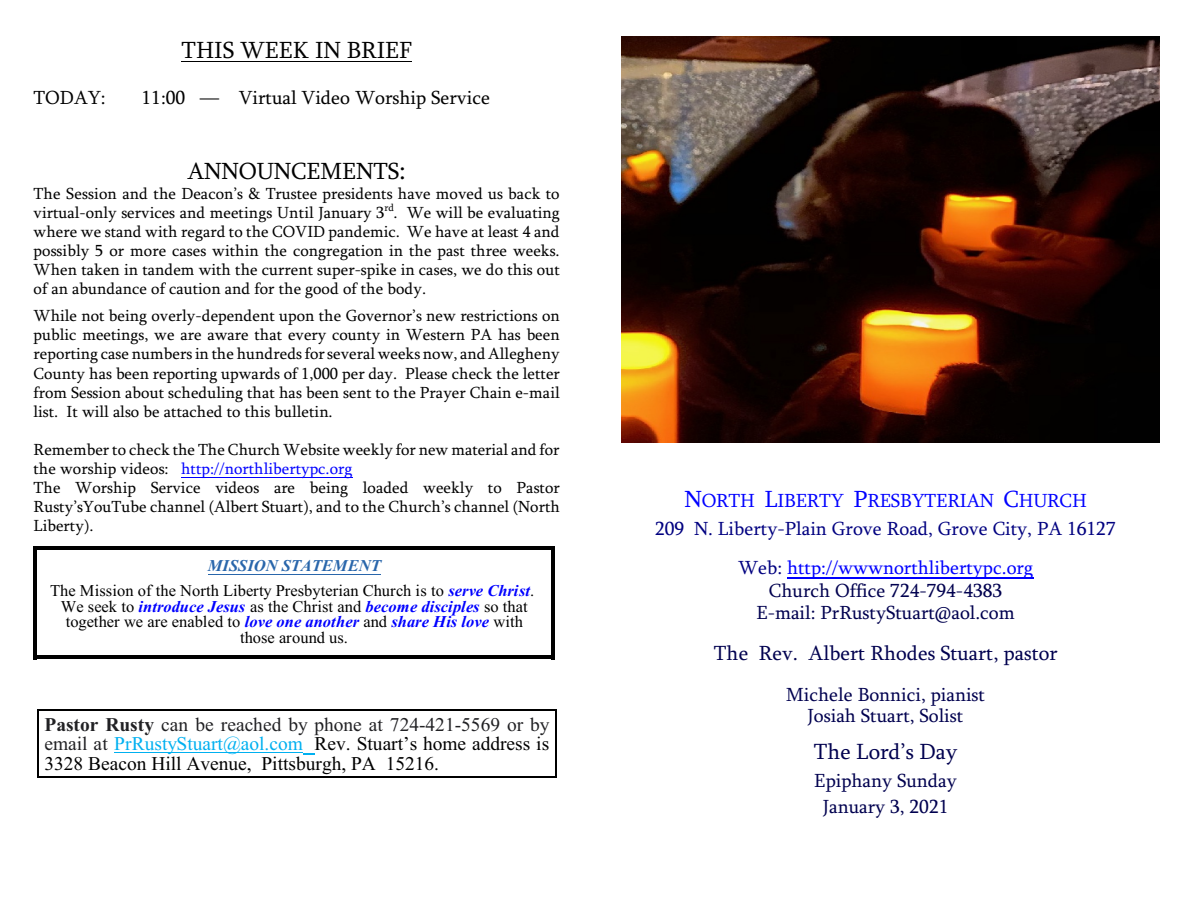
<style>
.page{position:relative;width:1188px;height:918px;background:#fff}
.page>*{position:absolute;margin:0;border:0;box-sizing:border-box;transform-origin:0 0}
.t1{font:24px "Sylfaen";color:#000}
.t2{font:italic 22.5px "Sylfaen";color:#00004f}
.t3{font:21px "Sylfaen";color:#00004f}
.t4{font:19.5px/22.4px "Sylfaen";color:#00004f;text-align:center}
.t5{font:19.5px/19.6px "Times New Roman";color:#000;text-align:justify}
.t6{font:19.5px/27.9px "Sylfaen";color:#000080;text-align:center}
.t7{font:19.5px "Sylfaen";color:#000}
.t8{font:16.5px/19px "Sylfaen";color:#000;text-align:justify}
.t9{font:16.5px/15.8px "Times New Roman";color:#000;text-align:center}
.s1{font-size:27px}
.s2{color:#00f}
.s3{font-weight:700;font-style:italic;color:#2966ab}
.s4{font-weight:700;font-style:italic;color:#00f}
.s5{font-weight:700;color:#212124}
.s6{color:#212124}
.s7{color:#00b0f0}
.s8{font-size:24px;color:#00f}
.s9{color:#000080}
</style>
<div class="page">
<hr style="left:37px;top:709px;width:1px;height:68px;background:#000">
<hr style="left:555px;top:709px;width:2px;height:68px;background:#000">
<hr style="left:37px;top:709px;width:520px;height:1px;background:#000">
<hr style="left:37px;top:776px;width:520px;height:1px;background:#000">
<img style="left:622px;top:36px;width:537px;height:406px">
<hr style="left:182px;top:61px;width:230px;height:1px;background:#000">
<hr style="left:181px;top:477px;width:172px;height:1px;background:#00f">
<hr style="left:114px;top:753px;width:189px;height:1px;background:#00b0f0">
<svg style="left:303px;top:753px;width:12px;height:1px"></svg>
<hr style="left:787px;top:577px;width:246px;height:1px;background:#00f">
<hr style="left:208px;top:574px;width:173px;height:1px;background:#2966ab">
<hr style="left:33px;top:546px;width:4px;height:113px;background:#000">
<hr style="left:551px;top:546px;width:4px;height:113px;background:#000">
<hr style="left:33px;top:546px;width:522px;height:4px;background:#000">
<hr style="left:33px;top:656px;width:522px;height:3px;background:#000">
<h1 class="t1" style="left:182px;top:40px;width:232px">THIS WEEK IN BRIEF</h1>
<p class="t7" style="left:34px;top:89px;width:74px">TODAY:</p>
<p class="t7" style="left:142px;top:89px;width:350px">11:00 — Virtual Video Worship Service</p>
<h1 class="t1" style="left:187px;top:161px;width:220px">ANNOUNCEMENTS<span class="s1">:</span></h1>
<p class="t8" style="left:34px;top:186px;width:528px">The Session and the Deacon’s &amp; Trustee presidents have moved us back to virtual-only services and meetings Until January 3<sup>rd</sup>. We will be evaluating where we stand with regard to the COVID pandemic. We have at least 4 and possibly 5 or more cases within the congregation in the past three weeks.<br>When taken in tandem with the current super-spike in cases, we do this out of an abundance of caution and for the good of the body.</p>
<p class="t8" style="left:34px;top:308px;width:528px">While not being overly-dependent upon the Governor’s new restrictions on public meetings, we are aware that every county in Western PA has been reporting case numbers in the hundreds for several weeks now, and Allegheny County has been reporting upwards of 1,000 per day. Please check the letter from Session about scheduling that has been sent to the Prayer Chain e-mail list. It will also be attached to this bulletin.</p>
<p class="t8" style="left:34px;top:442px;width:528px;text-align:left">Remember to check the The Church Website weekly for new material and for the worship videos: <span class="s2">http://northlibertypc.org<br></span>The Worship Service videos are being loaded weekly to Pastor Rusty’sYouTube channel (Albert Stuart), and to the Church’s channel (North Liberty).</p>
<p class="t9" style="left:50px;top:555px;width:486px;line-height:24.6px"><span class="s3">MISSION STATEMENT<br></span>The Mission of the North Liberty Presbyterian Church is to <span class="s4">serve Christ</span>.</p>
<p class="t9" style="left:61px;top:600px;width:468px">We seek to <span class="s4">introduce Jesus</span> as the Christ and <span class="s4">become disciples</span> so that together we are enabled to <span class="s4">love one another</span> and <span class="s4">share His love</span> with those around us.</p>
<p class="t5" style="left:44px;top:716px;width:507px"><span class="s5">Pastor Rusty</span> <span class="s6">can be reached by phone at 724-421-5569 or by email at</span> <span class="s7">PrRustyStuart@aol.com</span> Rev. Stuart’s home address is 3328 Beacon Hill Avenue, Pittsburgh, PA 15216.</p>
<p class="t6" style="left:655px;top:488px;width:462px"><span class="s8">N</span><span class="s2">ORTH</span> <span class="s8">L</span><span class="s2">IBERTY</span> <span class="s8">P</span><span class="s2">RESBYTERIAN</span> <span class="s8">C</span><span class="s2">HURCH<br></span>209 N. Liberty-Plain Grove Road, Grove City, PA 16127</p>
<p class="t4" style="left:738px;top:559px;width:297px"><span class="s9">Web:</span> <span class="s2">http://wwwnorthlibertypc.org<br></span>Church Office 724-794-4383<br>E-mail: PrRustyStuart@aol.com</p>
<p class="t3" style="left:714px;top:645px;width:345px">The Rev. Albert Rhodes Stuart, pastor</p>
<p class="t4" style="left:786px;top:686px;width:200px;line-height:21px">Michele Bonnici, pianist<br>Josiah Stuart, Solist</p>
<h2 class="t2" style="left:814px;top:743px;width:145px">The Lord’s Day</h2>
<p class="t4" style="left:814px;top:769px;width:144px;line-height:26.4px">Epiphany Sunday<br>January 3, 2021</p>
</div>
